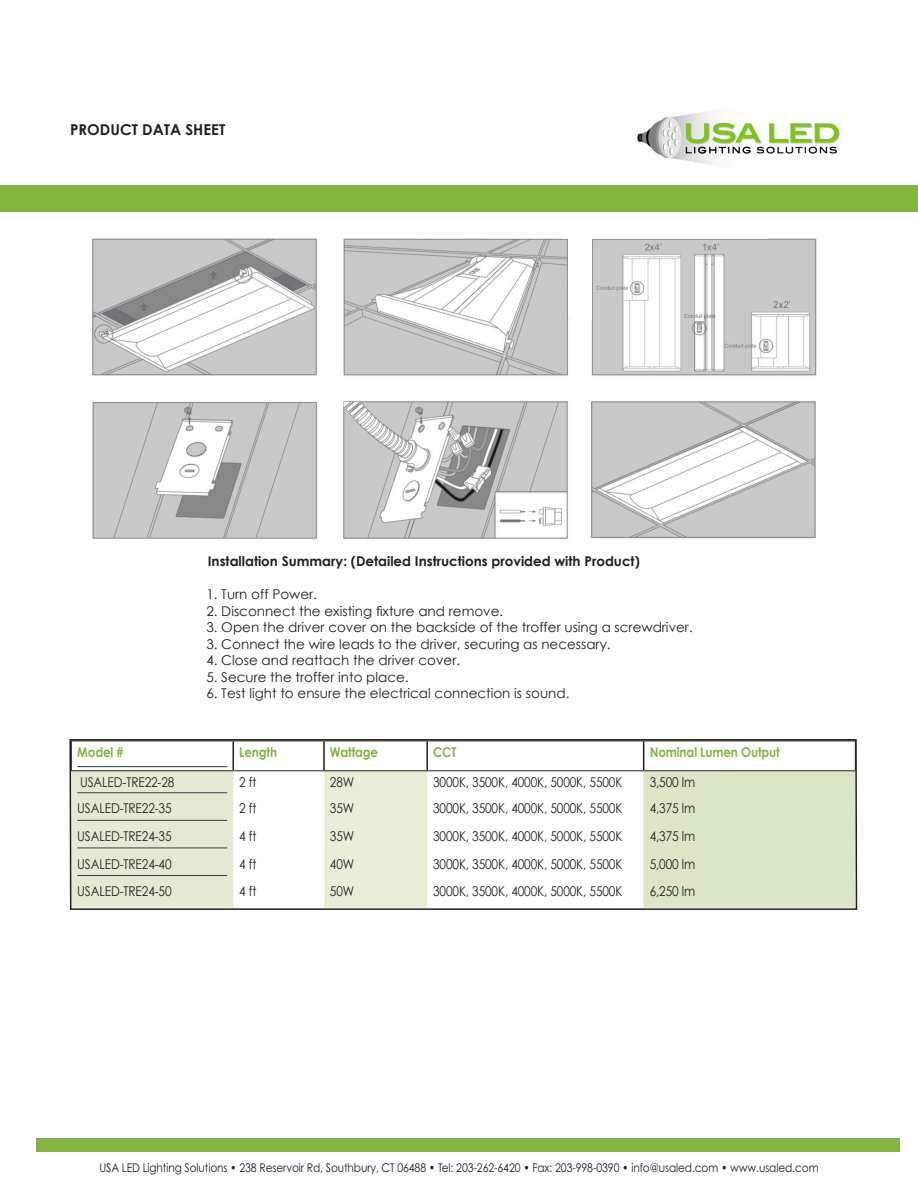
<style>
.page{position:relative;width:918px;height:1188px;background:#fff}
.page>*{position:absolute;margin:0;border:0;box-sizing:border-box;transform-origin:0 0}
.t1{font:700 15px "Century Gothic";color:#231f20}
.USA_LED_Chart_Text{font:13.5px "Century Gothic";color:#231f20}
.USA_LED_Chart_Text-2{font:13.5px "Century Gothic";color:#231f20;scale:.88 1}
.USA_LED_Section_Head{font:13.5px "Century Gothic";letter-spacing:-.01em;color:#231f20;scale:.88 1}
.t2{font:700 13.5px "Century Gothic";color:#231f20}
.USA_LED_Chart_Text_G{font:700 13.5px "Century Gothic";letter-spacing:-.01em;color:#84b440;scale:.88 1}
.t3{font:12px "Century Gothic Pro";letter-spacing:-.01em;color:#231f20;scale:.88 1}
</style>
<div class="page">
<img style="left:637px;top:110px;width:203px;height:55px">
<div style="left:0;top:185px;width:918px;height:27px;background:#84b440"></div>
<div style="left:36px;top:1138px;width:864px;height:14px;background:#84b440"></div>
<img style="left:92px;top:238px;width:725px;height:301px">
<svg style="left:69px;top:739px;width:789px;height:171px"></svg>
<p class="t1" style="left:70px;top:119px;width:157px">PRODUCT DATA SHEET</p>
<p class="t2" style="left:208px;top:551px;width:433px">Installation Summary: (Detailed Instructions provided with Product)</p>
<p class="USA_LED_Chart_Text" style="left:206px;top:585px;width:112px">1. Turn off Power.</p>
<p class="USA_LED_Chart_Text" style="left:206px;top:602px;width:298px">2. Disconnect the existing fixture and remove.</p>
<p class="USA_LED_Chart_Text" style="left:206px;top:618px;width:488px">3. Open the driver cover on the backside of the troffer using a screwdriver.</p>
<p class="USA_LED_Chart_Text" style="left:206px;top:635px;width:406px">3. Connect the wire leads to the driver, securing as necessary.</p>
<p class="USA_LED_Chart_Text" style="left:206px;top:651px;width:255px">4. Close and reattach the driver cover.</p>
<p class="USA_LED_Chart_Text" style="left:206px;top:668px;width:204px">5. Secure the troffer into place.</p>
<p class="USA_LED_Chart_Text" style="left:206px;top:684px;width:365px">6. Test light to ensure the electrical connection is sound.</p>
<p class="USA_LED_Chart_Text_G" style="left:77px;top:742px;width:54px">Model #</p>
<p class="USA_LED_Chart_Text_G" style="left:239px;top:742px;width:45px">Length</p>
<p class="USA_LED_Chart_Text_G" style="left:330px;top:742px;width:56px">Wattage</p>
<p class="USA_LED_Chart_Text_G" style="left:433px;top:742px;width:28px">CCT</p>
<p class="USA_LED_Chart_Text_G" style="left:650px;top:742px;width:149px">Nominal Lumen Output</p>
<p class="USA_LED_Section_Head" style="left:80px;top:773px;width:109px">USALED-TRE22-28</p>
<p class="USA_LED_Chart_Text-2" style="left:239px;top:773px;width:21px">2 ft</p>
<p class="USA_LED_Chart_Text-2" style="left:330px;top:773px;width:29px">28W</p>
<p class="USA_LED_Chart_Text-2" style="left:433px;top:773px;width:217px">3000K, 3500K, 4000K, 5000K, 5500K</p>
<p class="USA_LED_Chart_Text-2" style="left:650px;top:773px;width:53px">3,500 lm</p>
<p class="USA_LED_Section_Head" style="left:77px;top:799px;width:109px">USALED-TRE22-35</p>
<p class="USA_LED_Chart_Text-2" style="left:239px;top:799px;width:21px">2 ft</p>
<p class="USA_LED_Chart_Text-2" style="left:330px;top:799px;width:29px">35W</p>
<p class="USA_LED_Chart_Text-2" style="left:433px;top:799px;width:217px">3000K, 3500K, 4000K, 5000K, 5500K</p>
<p class="USA_LED_Chart_Text-2" style="left:650px;top:799px;width:53px">4,375 lm</p>
<p class="USA_LED_Section_Head" style="left:77px;top:827px;width:109px">USALED-TRE24-35</p>
<p class="USA_LED_Chart_Text-2" style="left:239px;top:827px;width:21px">4 ft</p>
<p class="USA_LED_Chart_Text-2" style="left:330px;top:827px;width:29px">35W</p>
<p class="USA_LED_Chart_Text-2" style="left:433px;top:827px;width:217px">3000K, 3500K, 4000K, 5000K, 5500K</p>
<p class="USA_LED_Chart_Text-2" style="left:650px;top:827px;width:53px">4,375 lm</p>
<p class="USA_LED_Section_Head" style="left:77px;top:854px;width:109px">USALED-TRE24-40</p>
<p class="USA_LED_Chart_Text-2" style="left:239px;top:854px;width:21px">4 ft</p>
<p class="USA_LED_Chart_Text-2" style="left:330px;top:854px;width:29px">40W</p>
<p class="USA_LED_Chart_Text-2" style="left:433px;top:854px;width:217px">3000K, 3500K, 4000K, 5000K, 5500K</p>
<p class="USA_LED_Chart_Text-2" style="left:650px;top:854px;width:53px">5,000 lm</p>
<p class="USA_LED_Section_Head" style="left:77px;top:882px;width:109px">USALED-TRE24-50</p>
<p class="USA_LED_Chart_Text-2" style="left:239px;top:882px;width:21px">4 ft</p>
<p class="USA_LED_Chart_Text-2" style="left:330px;top:882px;width:29px">50W</p>
<p class="USA_LED_Chart_Text-2" style="left:433px;top:882px;width:217px">3000K, 3500K, 4000K, 5000K, 5500K</p>
<p class="USA_LED_Chart_Text-2" style="left:650px;top:882px;width:53px">6,250 lm</p>
<p class="t3" style="left:99px;top:1160px;width:819px">USA LED Lighting Solutions • 238 Reservoir Rd, Southbury, CT 06488 • Tel: 203-262-6420 • Fax: 203-998-0390 • info@usaled.com • www.usaled.com</p>
</div>
